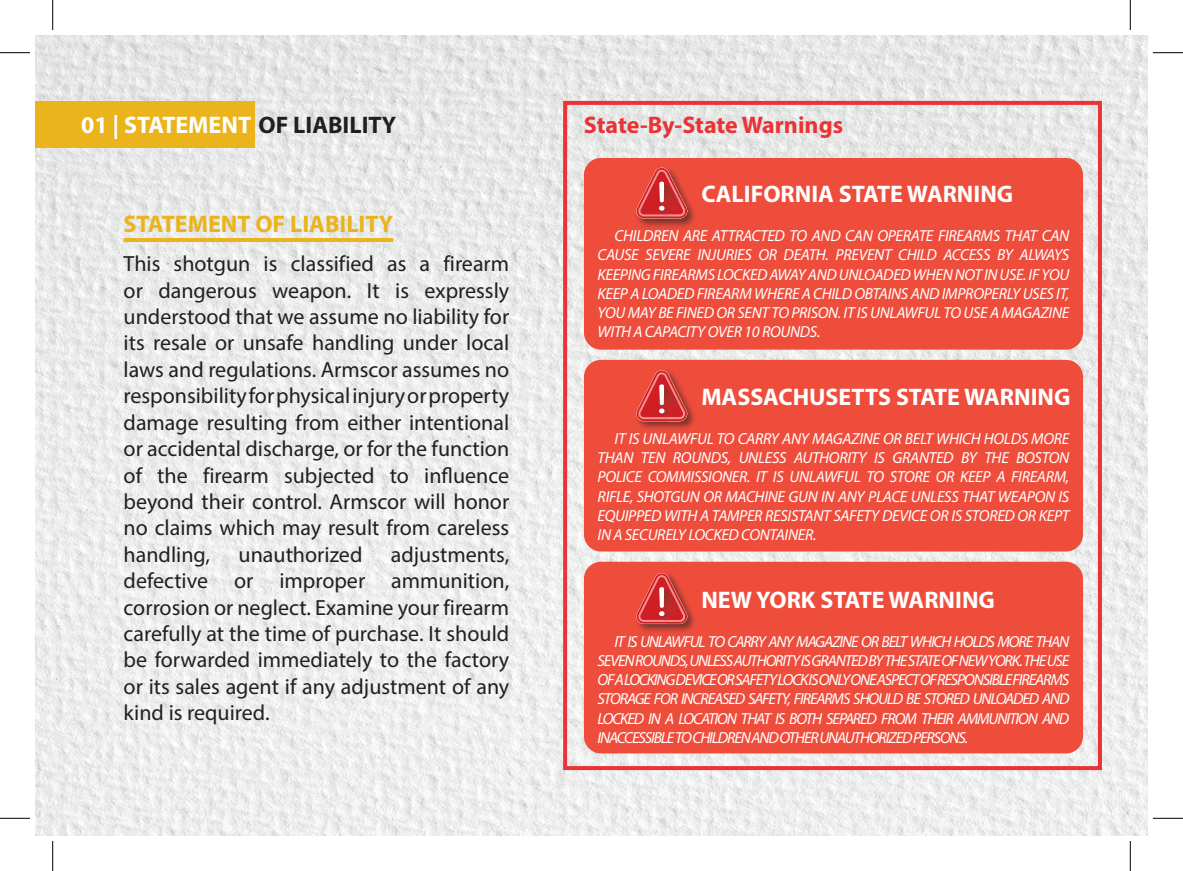
<style>
.page{position:relative;width:1183px;height:871px;background:#fff}
.page>*{position:absolute;margin:0;border:0;box-sizing:border-box;transform-origin:0 0}
.t1{font:700 24px "Myriad Pro";color:#fff}
.t2{font:700 24px "Myriad Pro";letter-spacing:-.005em;color:#e93336}
.t3{font:700 24px "Myriad Pro";color:#ebb31c}
.t4{font:22px/26.4px "Myriad Pro";color:#231f20;text-align:justify}
.t5{font:italic 16px/19.2px "Myriad Pro";letter-spacing:-.02em;color:#fff;text-align:justify}
.s1{color:#231f20}
</style>
<div class="page">
<img style="left:36px;top:36px;width:1111px;height:799px">
<div style="left:36px;top:101px;width:219px;height:47px;background:#ebb31c"></div>
<hr style="left:124px;top:238px;width:269px;height:4px;background:#ebb31c">
<div style="left:584px;top:158px;width:499px;height:192px;background:#ef4d3c;border-radius:17px"></div>
<div style="left:584px;top:360px;width:499px;height:191px;background:#ef4d3c;border-radius:17px"></div>
<div style="left:584px;top:562px;width:499px;height:191px;background:#ef4d3c;border-radius:17px"></div>
<div style="left:634px;top:165px;width:63px;height:64px;background:#231f20;opacity:.6"></div>
<svg style="left:634px;top:167px;width:55px;height:52px"></svg>
<div style="left:634px;top:368px;width:63px;height:63px;background:#231f20;opacity:.6"></div>
<svg style="left:634px;top:370px;width:55px;height:52px"></svg>
<div style="left:634px;top:571px;width:63px;height:63px;background:#231f20;opacity:.6"></div>
<svg style="left:634px;top:573px;width:55px;height:52px"></svg>
<div style="left:563px;top:101px;width:538px;height:669px;border:4px solid #e93336"></div>
<hr style="left:0;top:52px;width:30px;height:1px;background:#000">
<hr style="left:1153px;top:52px;width:30px;height:1px;background:#000">
<hr style="left:0;top:818px;width:30px;height:1px;background:#000">
<hr style="left:1153px;top:818px;width:30px;height:1px;background:#000">
<hr style="left:52px;top:0;width:1px;height:30px;background:#000">
<hr style="left:52px;top:841px;width:1px;height:30px;background:#000">
<hr style="left:1130px;top:0;width:1px;height:30px;background:#000">
<hr style="left:1130px;top:841px;width:1px;height:30px;background:#000">
<h1 class="t1" style="left:81px;top:110px;width:317px">01 | STATEMENT <span class="s1">OF LIABILITY</span></h1>
<h1 class="t2" style="left:584px;top:110px;width:261px">State-By-State Warnings</h1>
<h1 class="t3" style="left:124px;top:208px;width:271px">STATEMENT OF LIABILITY</h1>
<p class="t4" style="left:124px;top:250px;width:387px">This shotgun is classified as a firearm or dangerous weapon. It is expressly understood that we assume no liability for its resale or unsafe handling under local laws and regulations. Armscor assumes no responsibility for physical injury or property damage resulting from either intentional or accidental discharge, or for the function of the firearm subjected to influence beyond their control. Armscor will honor no claims which may result from careless handling,</p>
<p class="t4" style="left:124px;top:541px;width:387px;text-indent:267px">adjustments, defective or improper ammunition, corrosion or neglect. Examine your firearm carefully at the time of purchase. It should be forwarded immediately to the factory or its sales agent if any adjustment of any kind is required.</p>
<h2 class="t4" style="left:239px;top:541px;width:125px">unauthorized</h2>
<h1 class="t1" style="left:701px;top:178px;width:313px">CALIFORNIA STATE WARNING</h1>
<p class="t5" style="left:597px;top:226px;width:473px;text-indent:17px">CHILDREN ARE ATTRACTED TO AND CAN OPERATE FIREARMS THAT CAN CAUSE SEVERE INJURIES OR DEATH. PREVENT CHILD ACCESS BY ALWAYS KEEPING FIREARMS LOCKED AWAY AND UNLOADED WHEN NOT IN USE. IF YOU KEEP A LOADED FIREARM WHERE A CHILD OBTAINS AND IMPROPERLY USES IT, YOU MAY BE FINED OR SENT TO PRISON. IT IS UNLAWFUL TO USE A MAGAZINE WITH A CAPACITY OVER 10 ROUNDS.</p>
<h1 class="t1" style="left:701px;top:381px;width:370px">MASSACHUSETTS STATE WARNING</h1>
<p class="t5" style="left:597px;top:429px;width:473px;text-indent:17px">IT IS UNLAWFUL TO CARRY ANY MAGAZINE OR BELT WHICH HOLDS MORE THAN TEN ROUNDS, UNLESS AUTHORITY IS GRANTED BY THE BOSTON POLICE COMMISSIONER. IT IS UNLAWFUL TO STORE OR KEEP A FIREARM, RIFLE, SHOTGUN OR MACHINE GUN IN ANY PLACE UNLESS THAT WEAPON IS EQUIPPED WITH A TAMPER RESISTANT SAFETY DEVICE OR IS STORED OR KEPT IN A SECURELY LOCKED CONTAINER.</p>
<h1 class="t1" style="left:701px;top:584px;width:295px">NEW YORK STATE WARNING</h1>
<p class="t5" style="left:597px;top:631px;width:473px;text-indent:17px">IT IS UNLAWFUL TO CARRY ANY MAGAZINE OR BELT WHICH HOLDS MORE THAN SEVEN ROUNDS, UNLESS AUTHORITY IS GRANTED BY THE STATE OF NEW YORK. THE USE OF A LOCKING DEVICE OR SAFETY LOCK IS ONLY ONE ASPECT OF RESPONSIBLE FIREARMS STORAGE FOR INCREASED SAFETY, FIREARMS SHOULD BE STORED UNLOADED AND LOCKED IN A LOCATION THAT IS BOTH SEPARED FROM THEIR AMMUNITION AND INACCESSIBLE TO CHILDREN AND OTHER UNAUTHORIZED PERSONS.</p>
</div>
